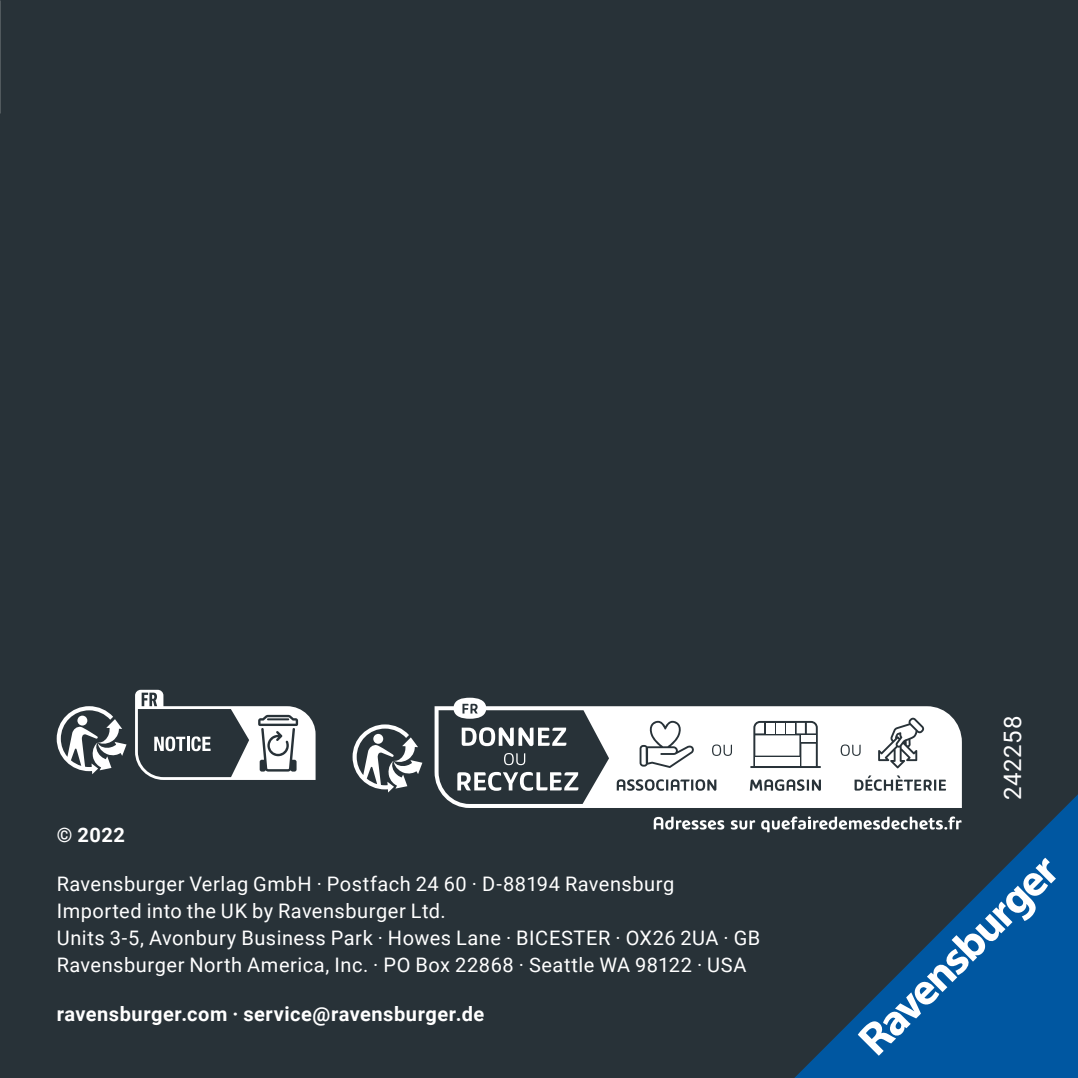
<style>
.page{position:relative;width:1078px;height:1078px;background:#fff}
.page>*{position:absolute;margin:0;border:0;box-sizing:border-box;transform-origin:0 0}
.t1{font:24px "Roboto";letter-spacing:.02em;color:#fff}
.t2{font:20px/26.8px "Roboto";letter-spacing:.025em;color:#fff}
.t3{font:700 20px "Roboto";letter-spacing:.025em;color:#fff}
</style>
<div class="page">
<div style="left:0;top:0;width:1077px;height:1077px;background:#283238"></div>
<img style="left:0;top:67px;width:1px;height:397px">
<svg style="left:794px;top:794px;width:283px;height:283px"></svg>
<svg style="left:857px;top:857px;width:198px;height:198px"></svg>
<svg style="left:434px;top:697px;width:527px;height:110px;fill:#fff"></svg>
<svg style="left:647px;top:781px;width:5px;height:7px"></svg>
<div style="left:841px;top:745px;width:7px;height:9px;background:#fff;border-radius:50%"></div>
<svg style="left:788px;top:781px;width:4px;height:4px"></svg>
<svg style="left:925px;top:781px;width:4px;height:4px"></svg>
<svg style="left:856px;top:781px;width:5px;height:7px"></svg>
<div style="left:713px;top:745px;width:6px;height:9px;background:#fff;border-radius:50%"></div>
<svg style="left:755px;top:722px;width:60px;height:43px;background:#dee0e1"></svg>
<svg style="left:766px;top:781px;width:4px;height:4px"></svg>
<svg style="left:879px;top:719px;width:42px;height:46px"></svg>
<svg style="left:352px;top:724px;width:70px;height:68px"></svg>
<svg style="left:653px;top:816px;width:71px;height:13px"></svg>
<svg style="left:730px;top:820px;width:25px;height:9px"></svg>
<svg style="left:761px;top:816px;width:200px;height:16px"></svg>
<svg style="left:461px;top:726px;width:105px;height:20px"></svg>
<svg style="left:504px;top:752px;width:9px;height:13px"></svg>
<div style="left:505px;top:754px;width:7px;height:9px;background:#283238;border-radius:50%"></div>
<svg style="left:516px;top:753px;width:9px;height:12px"></svg>
<svg style="left:457px;top:771px;width:121px;height:19px"></svg>
<svg style="left:57px;top:706px;width:69px;height:68px"></svg>
<svg style="left:135px;top:689px;width:180px;height:90px"></svg>
<p class="t3" style="left:57px;top:820px;width:70px">© 2022</p>
<p class="t2" style="left:57px;top:869px;width:705px">Ravensburger Verlag GmbH · Postfach 24 60 · D-88194 Ravensburg Imported into the UK by Ravensburger Ltd.<br>Units 3-5, Avonbury Business Park · Howes Lane · BICESTER · OX26 2UA · GB Ravensburger North America, Inc. · PO Box 22868 · Seattle WA 98122 · USA</p>
<p class="t3" style="left:57px;top:999px;width:429px">ravensburger.com · service@ravensburger.de</p>
<p class="t1" style="left:995px;top:799px;width:86px;rotate:-90deg">242258</p>
</div>
